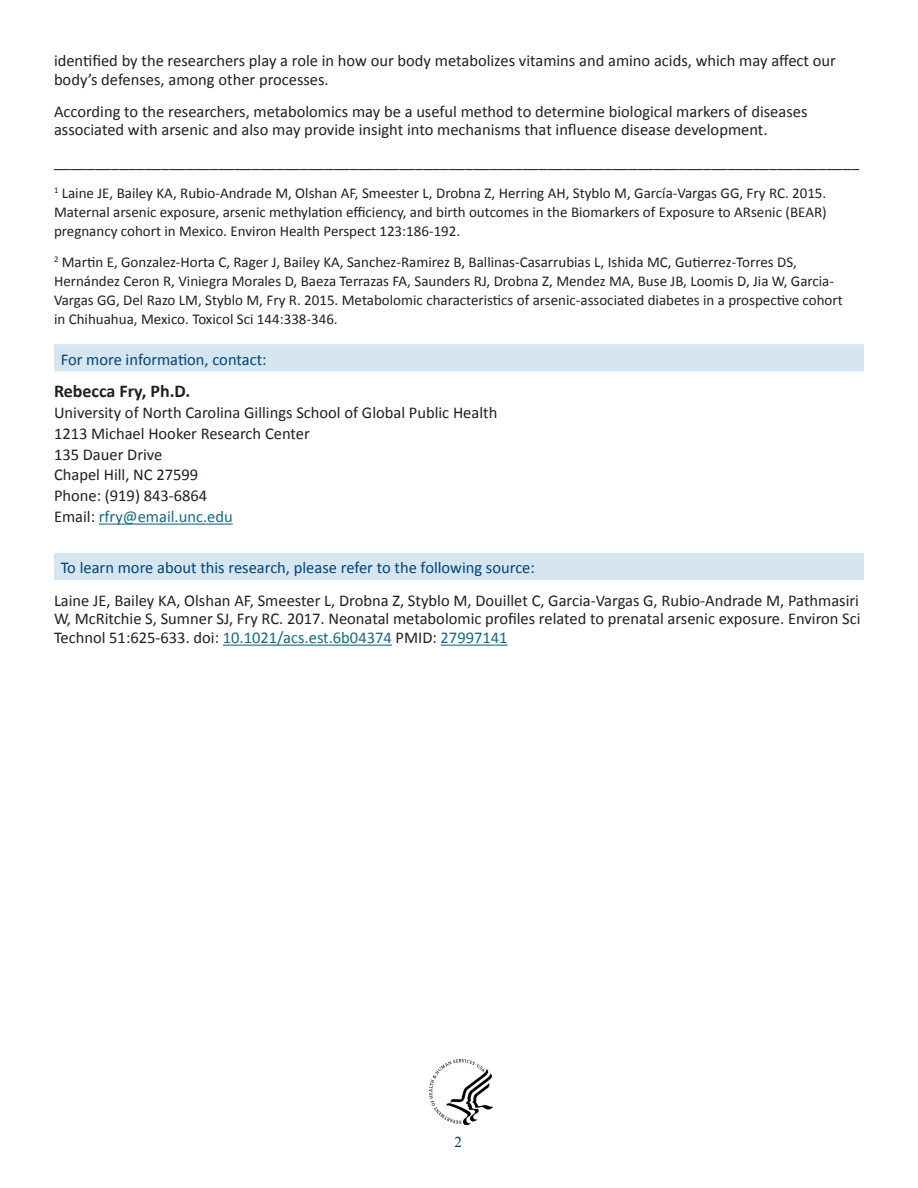
<style>
.page{position:relative;width:918px;height:1188px;background:#fff}
.page>*{position:absolute;margin:0;border:0;box-sizing:border-box;transform-origin:0 0}
.For_More_Info_Contac{font:700 18px "Calibri";color:#231f20}
.Body_Text{font:16.5px/18.8px "Calibri";color:#231f20}
.For_More_Info_Contac-2{font:16.5px "Calibri";color:#231f20}
.Subheads_with_Backgr{font:16.5px "Calibri";color:#00437b}
.For_More_Info_Contac-3{font:16.5px "Calibri";color:#136a85}
.Body_Text-2{font:15px/18.8px "Calibri";color:#231f20;text-align:justify}
.t1{font:15px "Times New Roman";color:#036}
.s1{color:#231f20}
.s2{color:#136a85}
</style>
<div class="page">
<div style="left:54px;top:344px;width:810px;height:27px;background:#d6e6f0"></div>
<hr style="left:99px;top:524px;width:134px;height:1px;background:#136a85">
<div style="left:54px;top:553px;width:810px;height:27px;background:#d6e6f0"></div>
<hr style="left:223px;top:645px;width:169px;height:1px;background:#136a85">
<hr style="left:441px;top:645px;width:67px;height:1px;background:#136a85">
<img style="left:429px;top:1059px;width:64px;height:65px">
<p class="Body_Text" style="left:54px;top:52px;width:783px">identified by the researchers play a role in how our body metabolizes vitamins and amino acids, which may affect our body’s defenses, among other processes.</p>
<p class="Body_Text" style="left:54px;top:102px;width:755px">According to the researchers, metabolomics may be a useful method to determine biological markers of diseases associated with arsenic and also may provide insight into mechanisms that influence disease development.</p>
<p class="Body_Text" style="left:54px;top:152px;width:807px">__________________________________________________________________________________________________</p>
<p class="Body_Text-2" style="left:54px;top:184px;width:774px"><sup>1</sup> Laine JE, Bailey KA, Rubio-Andrade M, Olshan AF, Smeester L, Drobna Z, Herring AH, Styblo M, García-Vargas GG, Fry RC. 2015.<br>Maternal arsenic exposure, arsenic methylation efficiency, and birth outcomes in the Biomarkers of Exposure to ARsenic (BEAR) pregnancy cohort in Mexico. Environ Health Perspect 123:186-192.</p>
<p class="Body_Text-2" style="left:54px;top:253px;width:790px;text-align:left"><sup>2</sup> Martin E, Gonzalez-Horta C, Rager J, Bailey KA, Sanchez-Ramirez B, Ballinas-Casarrubias L, Ishida MC, Gutierrez-Torres DS, Hernández Ceron R, Viniegra Morales D, Baeza Terrazas FA, Saunders RJ, Drobna Z, Mendez MA, Buse JB, Loomis D, Jia W, Garcia-Vargas GG, Del Razo LM, Styblo M, Fry R. 2015. Metabolomic characteristics of arsenic-associated diabetes in a prospective cohort in Chihuahua, Mexico. Toxicol Sci 144:338-346.</p>
<p class="Subheads_with_Backgr" style="left:61px;top:349px;width:207px">For more information, contact:</p>
<p class="For_More_Info_Contac" style="left:54px;top:379px;width:138px">Rebecca Fry, Ph.D.</p>
<p class="For_More_Info_Contac-2" style="left:54px;top:402px;width:445px">University of North Carolina Gillings School of Global Public Health</p>
<p class="For_More_Info_Contac-2" style="left:54px;top:423px;width:257px">1213 Michael Hooker Research Center</p>
<p class="For_More_Info_Contac-2" style="left:54px;top:444px;width:110px">135 Dauer Drive</p>
<p class="For_More_Info_Contac-2" style="left:54px;top:465px;width:146px">Chapel Hill, NC 27599</p>
<p class="For_More_Info_Contac-2" style="left:54px;top:485px;width:155px">Phone: (919) 843-6864</p>
<p class="For_More_Info_Contac-3" style="left:54px;top:506px;width:180px"><span class="s1">Email:</span> rfry@email.unc.edu</p>
<p class="Subheads_with_Backgr" style="left:61px;top:558px;width:476px">To learn more about this research, please refer to the following source:</p>
<p class="Body_Text" style="left:54px;top:591px;width:808px;text-align:justify">Laine JE, Bailey KA, Olshan AF, Smeester L, Drobna Z, Styblo M, Douillet C, Garcia-Vargas G, Rubio-Andrade M, Pathmasiri W, McRitchie S, Sumner SJ, Fry RC. 2017. Neonatal metabolomic profiles related to prenatal arsenic exposure. Environ Sci Technol 51:625-633. doi: <span class="s2">10.1021/acs.est.6b04374</span> PMID: <span class="s2">27997141</span></p>
<p class="t1" style="left:454px;top:1131px;width:9px">2</p>
</div>
